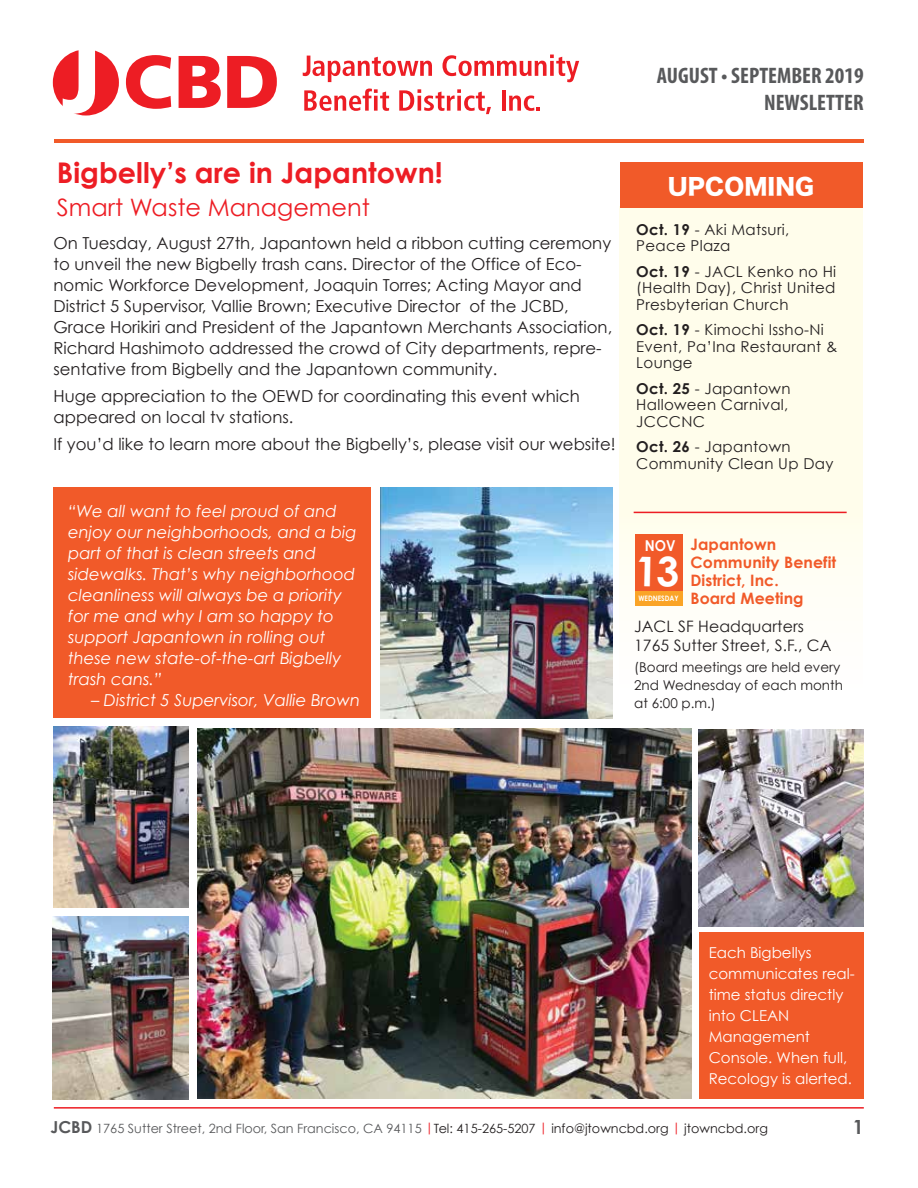
<style>
.page{position:relative;width:918px;height:1188px;background:#fff}
.page>*{position:absolute;margin:0;border:0;box-sizing:border-box;transform-origin:0 0}
.t1{font:700 28.5px "Century Gothic";color:#ed1d24}
.t2{font:24px "Century Gothic";color:#ed1d24}
.t3{font:700 condensed 22.5px/27px "Myriad Pro";color:#58595b;text-align:right}
.t4{font:22.5px "Hira Kaku Std N W8";letter-spacing:.005em;color:#fff}
.t5{font:700 19.5px "Century Gothic";color:#58595b}
.t6{font:16.5px/21px "Century Gothic";color:#231f20}
.t7{font:italic 16.5px/21px "Century Gothic";color:#fff}
.t8{font:700 15.75px "Century Gothic";letter-spacing:.005em;color:#f15a29}
.t9{font:15.75px/19.5px "Century Gothic";letter-spacing:.005em;color:#231f20}
.t10{font:15px/16.5px "Century Gothic";letter-spacing:.02em;color:#231f20}
.t11{font:15px/21px "Century Gothic";color:#fff}
.t12{font:700 15px "Century Gothic";color:#fff;scale:.9 1}
.t13{font:13.5px/18px "Century Gothic";color:#231f20}
.t14{font:12.75px "Century Gothic";color:#58595b}
.s1{font-weight:700}
.s2{font-weight:700;font-size:16.5px}
.s3{color:#ed1d24}
.s4{color:#231f20}
</style>
<div class="page">
<div style="left:53px;top:487px;width:318px;height:231px;background:#f15a29"></div>
<div style="left:699px;top:932px;width:165px;height:167px;background:#f15a29"></div>
<div style="left:620px;top:206px;width:243px;height:483px;background:linear-gradient(to bottom,#fffde6,#fffef8)"></div>
<hr style="left:54px;top:1107px;width:810px;height:2px;background:#ed1d24">
<div style="left:53px;top:49px;width:66px;height:67px;background:#ed1d24;border-radius:50%"></div>
<svg style="left:63px;top:49px;width:32px;height:65px"></svg>
<svg style="left:126px;top:55px;width:45px;height:54px"></svg>
<svg style="left:179px;top:56px;width:42px;height:52px"></svg>
<svg style="left:227px;top:56px;width:50px;height:52px"></svg>
<svg style="left:303px;top:56px;width:129px;height:26px"></svg>
<svg style="left:443px;top:55px;width:136px;height:27px"></svg>
<svg style="left:304px;top:89px;width:85px;height:22px"></svg>
<svg style="left:399px;top:89px;width:92px;height:25px"></svg>
<hr style="left:502px;top:90px;width:3px;height:21px;background:#ed1d24">
<svg style="left:509px;top:95px;width:31px;height:16px"></svg>
<hr style="left:54px;top:139px;width:810px;height:3px;background:#f15a29">
<div style="left:620px;top:162px;width:243px;height:46px;background:#f15a29"></div>
<hr style="left:634px;top:512px;width:213px;height:1px;background:#ed1d24">
<div style="left:636px;top:534px;width:47px;height:72px;background:#f15a29"></div>
<div style="left:636px;top:591px;width:47px;height:15px;background:#faa427"></div>
<img style="left:381px;top:487px;width:231px;height:232px">
<img style="left:52px;top:917px;width:137px;height:182px">
<img style="left:53px;top:726px;width:136px;height:181px">
<img style="left:198px;top:728px;width:493px;height:371px">
<img style="left:699px;top:729px;width:165px;height:197px">
<h3 class="t3" style="left:657px;top:62px;width:208px">AUGUST • SEPTEMBER 2019<br>NEWSLETTER</h3>
<h1 class="t1" style="left:57px;top:151px;width:387px">Bigbelly’s are in Japantown!</h1>
<h2 class="t2" style="left:57px;top:190px;width:314px">Smart Waste Management</h2>
<p class="t6" style="left:54px;top:233px;width:560px">On Tuesday, August 27th, Japantown held a ribbon cutting ceremony to unveil the new Bigbelly trash cans. Director of the Office of Eco&shy;nomic Workforce Development, Joaquin Torres; Acting Mayor and District 5 Supervisor, Vallie Brown; Executive Director of the JCBD, Grace Horikiri and President of the Japantown Merchants Association, Richard Hashimoto addressed the crowd of City departments, repre&shy;sentative from Bigbelly and the Japantown community.</p>
<p class="t6" style="left:54px;top:386px;width:528px">Huge appreciation to the OEWD for coordinating this event which appeared on local tv stations.</p>
<p class="t6" style="left:54px;top:434px;width:564px">If you’d like to learn more about the Bigbelly’s, please visit our website!</p>
<p class="t7" style="left:68px;top:500px;width:290px">“We all want to feel proud of and enjoy our neighborhoods, and a big part of that is clean streets and sidewalks. That’s why neighborhood cleanliness will always be a priority for me and why I am so happy to support Japantown in rolling out these new state-of-the-art Bigbelly trash cans.”</p>
<p class="t7" style="left:91px;top:689px;width:271px">– District 5 Supervisor, Vallie Brown</p>
<h3 class="t4" style="left:668px;top:174px;width:148px">UPCOMING</h3>
<p class="t10" style="left:636px;top:221px;width:154px"><span class="s1">Oct. 19</span> - Aki Matsuri,<br>Peace Plaza</p>
<p class="t10" style="left:636px;top:263px;width:201px;text-align:justify"><span class="s1">Oct. 19</span> - JACL Kenko no Hi (Health Day), Christ United Presbyterian Church</p>
<p class="t10" style="left:636px;top:321px;width:203px"><span class="s1">Oct. 19</span> - Kimochi Issho-Ni<br>Event, Pa’Ina Restaurant &amp;<br>Lounge</p>
<p class="t10" style="left:636px;top:380px;width:156px"><span class="s1">Oct. 25</span> - Japantown<br>Halloween Carnival,<br>JCCCNC</p>
<p class="t10" style="left:636px;top:438px;width:199px"><span class="s1">Oct. 26</span> - Japantown<br>Community Clean Up Day</p>
<p class="t8" style="left:691px;top:532px;width:87px">Japantown</p>
<p class="t8" style="left:691px;top:550px;width:147px">Community Benefit</p>
<p class="t8" style="left:691px;top:568px;width:90px">District, Inc.</p>
<p class="t8" style="left:638px;top:586px;width:167px"><sup>WEDNESDAY</sup> Board Meeting</p>
<p class="t12" style="left:645px;top:534px;width:36px">NOV</p>
<p class="t9" style="left:634px;top:616px;width:199px">JACL SF Headquarters<br>1765 Sutter Street, S.F., CA</p>
<p class="t13" style="left:634px;top:658px;width:210px">(Board meetings are held every<br>2nd Wednesday of each month at 6:00 p.m.)</p>
<p class="t11" style="left:709px;top:942px;width:148px">Each Bigbellys communicates real&shy;time status directly into CLEAN<br>Management<br>Console. When full,<br>Recology is alerted.</p>
<p class="t14" style="left:51px;top:1120px;width:719px"><span class="s2">JCBD</span> 1765 Sutter Street, 2nd Floor, San Francisco, CA 94115 <span class="s3">|</span><span class="s4">Tel: 415-265-5207</span> <span class="s3">|</span> <span class="s4">info@jtowncbd.org</span> <span class="s3">|</span> <span class="s4">jtowncbd.org</span></p>
<p class="t5" style="left:853px;top:1112px;width:12px">1</p>
</div>
